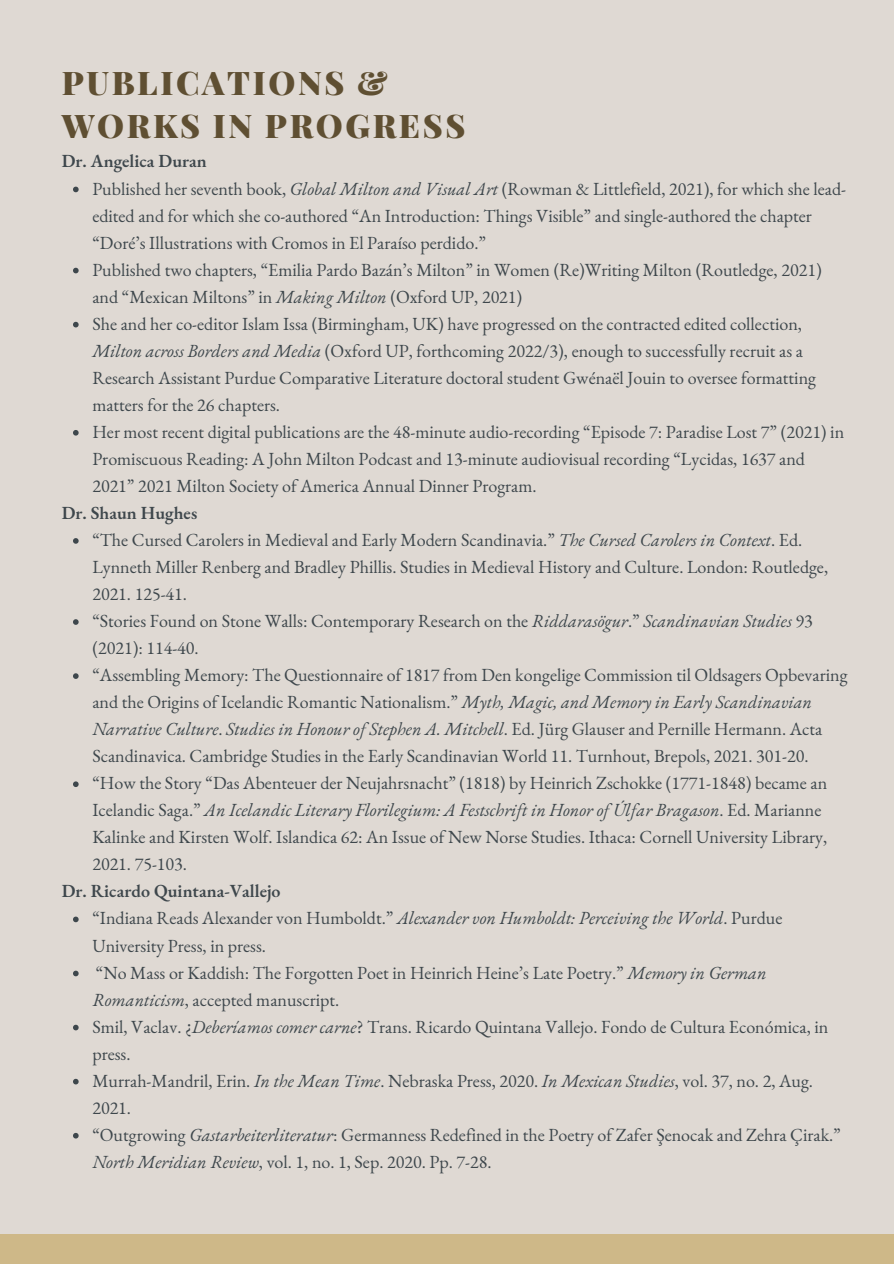
<style>
.page{position:relative;width:894px;height:1264px;background:#fff}
.page>*{position:absolute;margin:0;border:0;box-sizing:border-box;transform-origin:0 0}
.t1{font:900 32.7px "Playfair Display";letter-spacing:.08em;color:#5f4f32}
.t2{font:18px/27px "EB Garamond";color:#3e474c}
.t3{font:600 18px "EB Garamond";color:#3e474c}
.s1{font-style:italic}
</style>
<div class="page">
<div style="left:0;top:0;width:893px;height:1263px;background:#dfd9d3"></div>
<div style="left:0;top:1234px;width:893px;height:29px;background:#ceb888"></div>
<svg style="left:73px;top:187px;width:6px;height:5px"></svg>
<svg style="left:73px;top:268px;width:6px;height:5px"></svg>
<svg style="left:73px;top:322px;width:6px;height:5px"></svg>
<svg style="left:73px;top:430px;width:6px;height:5px"></svg>
<svg style="left:73px;top:538px;width:6px;height:5px"></svg>
<svg style="left:73px;top:619px;width:6px;height:6px"></svg>
<svg style="left:73px;top:673px;width:6px;height:6px"></svg>
<svg style="left:73px;top:781px;width:6px;height:6px"></svg>
<svg style="left:73px;top:916px;width:6px;height:6px"></svg>
<svg style="left:73px;top:970px;width:6px;height:6px"></svg>
<svg style="left:73px;top:1024px;width:6px;height:6px"></svg>
<svg style="left:73px;top:1078px;width:6px;height:6px"></svg>
<svg style="left:73px;top:1132px;width:6px;height:6px"></svg>
<p class="t1" style="left:62px;top:60px;width:327px">PUBLICATIONS &amp;</p>
<p class="t1" style="left:62px;top:103px;width:405px">WORKS IN PROGRESS</p>
<p class="t3" style="left:62px;top:149px;width:146px">Dr. Angelica Duran</p>
<p class="t2" style="left:92px;top:175px;width:755px">Published her seventh book, <span class="s1">Global Milton and Visual Art</span> (Rowman &amp; Littlefield, 2021), for which she lead&shy;edited and for which she co-authored “An Introduction: Things Visible” and single-authored the chapter “Doré’s Illustrations with Cromos in El Paraíso perdido.”</p>
<p class="t2" style="left:92px;top:256px;width:730px">Published two chapters, “Emilia Pardo Bazán’s Milton” in Women (Re)Writing Milton (Routledge, 2021) and “Mexican Miltons” in <span class="s1">Making Milton</span> (Oxford UP, 2021)</p>
<p class="t2" style="left:92px;top:310px;width:725px">She and her co-editor Islam Issa (Birmingham, UK) have progressed on the contracted edited collection, <span class="s1">Milton across Borders and Media</span> (Oxford UP, forthcoming 2022/3), enough to successfully recruit as a Research Assistant Purdue Comparative Literature doctoral student Gwénaël Jouin to oversee formatting matters for the 26 chapters.</p>
<p class="t2" style="left:92px;top:418px;width:753px">Her most recent digital publications are the 48-minute audio-recording “Episode 7: Paradise Lost 7” (2021) in<br>Promiscuous Reading: A John Milton Podcast and 13-minute audiovisual recording “Lycidas, 1637 and<br>2021” 2021 Milton Society of America Annual Dinner Program.</p>
<p class="t2" style="left:92px;top:526px;width:737px">“The Cursed Carolers in Medieval and Early Modern Scandinavia.” <span class="s1">The Cursed Carolers in Context</span>. Ed.<br>Lynneth Miller Renberg and Bradley Phillis. Studies in Medieval History and Culture. London: Routledge,<br>2021. 125-41.</p>
<p class="t2" style="left:92px;top:607px;width:721px">“Stories Found on Stone Walls: Contemporary Research on the <span class="s1">Riddarasögur</span>.” <span class="s1">Scandinavian Studies</span> 93 (2021): 114-40.</p>
<p class="t2" style="left:92px;top:661px;width:756px">“Assembling Memory: The Questionnaire of 1817 from Den kongelige Commission til Oldsagers Opbevaring and the Origins of Icelandic Romantic Nationalism.” <span class="s1">Myth, Magic, and Memory in Early Scandinavian Narrative Culture</span>. <span class="s1">Studies in Honour of Stephen A. Mitchell</span>. Ed. Jürg Glauser and Pernille Hermann. Acta Scandinavica. Cambridge Studies in the Early Scandinavian World 11. Turnhout, Brepols, 2021. 301-20.</p>
<p class="t2" style="left:92px;top:769px;width:736px">“How the Story “Das Abenteuer der Neujahrsnacht” (1818) by Heinrich Zschokke (1771-1848) became an Icelandic Saga.” <span class="s1">An Icelandic Literary Florilegium: A Festschrift in Honor of Úlfar Bragason</span>. Ed. Marianne Kalinke and Kirsten Wolf. Islandica 62: An Issue of New Norse Studies. Ithaca: Cornell University Library, 2021. 75-103.</p>
<p class="t3" style="left:62px;top:501px;width:137px">Dr. Shaun Hughes</p>
<p class="t3" style="left:62px;top:879px;width:220px">Dr. Ricardo Quintana-Vallejo</p>
<p class="t2" style="left:92px;top:904px;width:691px">“Indiana Reads Alexander von Humboldt.” <span class="s1">Alexander von Humboldt: Perceiving the World</span>. Purdue<br>University Press, in press.</p>
<p class="t2" style="left:92px;top:958px;width:675px">“No Mass or Kaddish: The Forgotten Poet in Heinrich Heine’s Late Poetry.” <span class="s1">Memory in German<br>Romanticism</span>, accepted manuscript.</p>
<p class="t2" style="left:92px;top:1012px;width:737px">Smil, Vaclav. ¿<span class="s1">Deberíamos comer carne</span>? Trans. Ricardo Quintana Vallejo. Fondo de Cultura Económica, in press.</p>
<p class="t2" style="left:92px;top:1066px;width:722px">Murrah-Mandril, Erin. <span class="s1">In the Mean Time</span>. Nebraska Press, 2020. <span class="s1">In Mexican Studies</span>, vol. 37, no. 2, Aug.<br>2021.</p>
<p class="t2" style="left:92px;top:1120px;width:749px">“Outgrowing <span class="s1">Gastarbeiterliteratur</span>: Germanness Redefined in the Poetry of Zafer Şenocak and Zehra Çirak.”<br><span class="s1">North Meridian Review</span>, vol. 1, no. 1, Sep. 2020. Pp. 7-28.</p>
</div>
